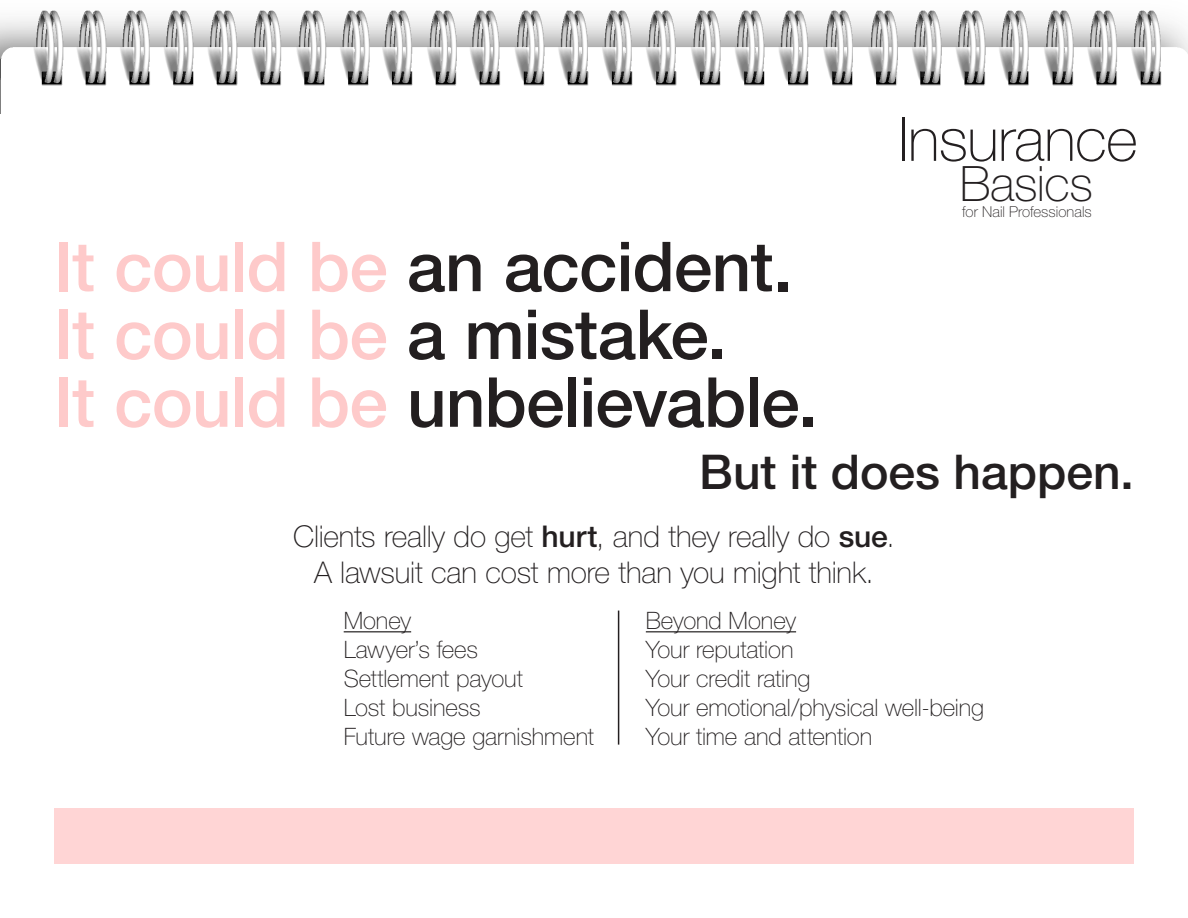
<style>
.page{position:relative;width:1188px;height:918px;background:#fff}
.page>*{position:absolute;margin:0;border:0;box-sizing:border-box;transform-origin:0 0}
.Paragraph_Style_1{font:500 69px/67.8px "Helvetica Neue";letter-spacing:-.01em;color:#231f20}
.t1{font:100 60.9px "Helvetica Neue";letter-spacing:-.01em;color:#231f20}
.t2{font:100 48.9px "Helvetica Neue";letter-spacing:-.01em;color:#231f20}
.Paragraph_Style_1-2{font:500 48px "Helvetica Neue";color:#231f20}
.Paragraph_Style_2{font:100 30px/36px "Helvetica Neue";letter-spacing:-.005em;color:#231f20;text-align:center}
.Paragraph_Style_2-2{font:100 24px "Helvetica Neue";letter-spacing:-.005em;color:#231f20}
.t3{font:100 15px "Helvetica Neue";letter-spacing:.005em;color:#231f20}
.s1{color:#fecaca}
.s2{font-weight:500}
</style>
<div class="page">
<img style="left:0;top:10px;width:1188px;height:103px">
<hr style="left:646px;top:631px;width:150px;height:1px;background:#231f20">
<hr style="left:344px;top:631px;width:67px;height:1px;background:#231f20">
<hr style="left:618px;top:611px;width:1px;height:134px;background:#231f20">
<div style="left:54px;top:809px;width:1080px;height:55px;background:#ffd5d5"></div>
<p class="t1" style="left:898px;top:104px;width:241px">Insurance</p>
<p class="t2" style="left:960px;top:155px;width:135px">Basics</p>
<p class="t3" style="left:962px;top:203px;width:131px">for Nail Professionals</p>
<p class="Paragraph_Style_1" style="left:54px;top:232px;width:765px"><span class="s1">It could be</span> an accident.<br><span class="s1">It could be</span> a mistake.<br><span class="s1">It could be</span> unbelievable.</p>
<p class="Paragraph_Style_1-2" style="left:699px;top:443px;width:436px">But it does happen.</p>
<p class="Paragraph_Style_2" style="left:293px;top:518px;width:603px">Clients really do get <span class="s2">hurt</span>, and they really do <span class="s2">sue</span>.<br>A lawsuit can cost more than you might think.</p>
<p class="Paragraph_Style_2-2" style="left:646px;top:607px;width:152px">Beyond Money</p>
<p class="Paragraph_Style_2-2" style="left:646px;top:636px;width:149px">Your reputation</p>
<p class="Paragraph_Style_2-2" style="left:646px;top:665px;width:166px">Your credit rating</p>
<p class="Paragraph_Style_2-2" style="left:646px;top:694px;width:340px">Your emotional/physical well-being</p>
<p class="Paragraph_Style_2-2" style="left:646px;top:722px;width:228px">Your time and attention</p>
<p class="Paragraph_Style_2-2" style="left:344px;top:607px;width:69px">Money</p>
<p class="Paragraph_Style_2-2" style="left:344px;top:636px;width:136px">Lawyer’s fees</p>
<p class="Paragraph_Style_2-2" style="left:344px;top:665px;width:181px">Settlement payout</p>
<p class="Paragraph_Style_2-2" style="left:344px;top:694px;width:139px">Lost business</p>
<p class="Paragraph_Style_2-2" style="left:344px;top:722px;width:252px">Future wage garnishment</p>
</div>
